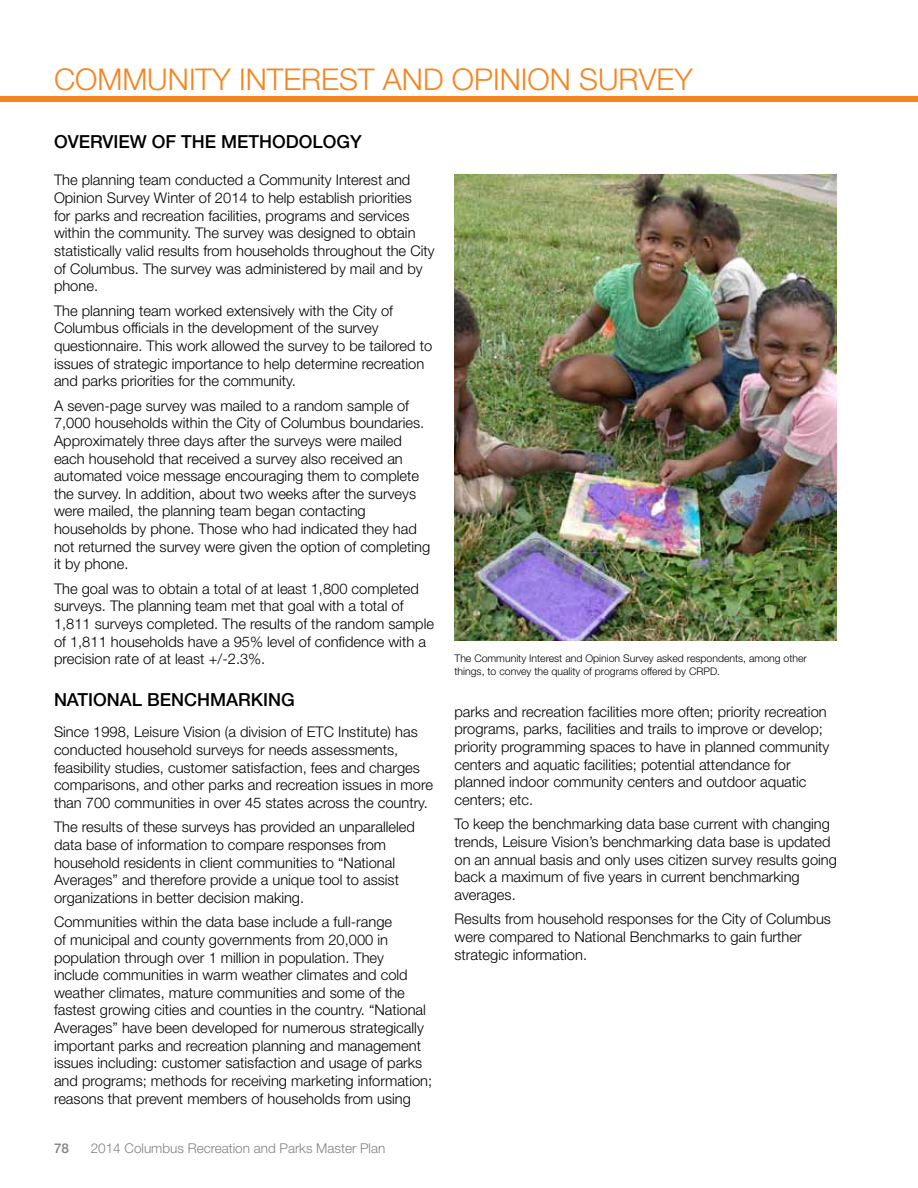
<style>
.page{position:relative;width:918px;height:1188px;background:#fff}
.page>*{position:absolute;margin:0;border:0;box-sizing:border-box;transform-origin:0 0}
.t1{font:300 30px "Helvetica Neue LT Std";color:#f48520}
.t2{font:500 18px "Helvetica Neue LT Std";color:#000}
.t3{font:300 14.7px/17.7px "Helvetica Neue LT Std";color:#000}
.t4{font:300 13.5px "Helvetica Neue LT Std";color:#808285}
.t5{font:500 13.5px "Helvetica Neue LT Std";color:#808285}
.t6{font:300 10.5px/12.6px "Helvetica Neue LT Std";color:#000}
</style>
<div class="page">
<div style="left:0;top:96px;width:918px;height:6px;background:#f48520"></div>
<img style="left:454px;top:175px;width:383px;height:466px">
<h1 class="t1" style="left:54px;top:61px;width:640px">COMMUNITY INTEREST AND OPINION SURVEY</h1>
<p class="t2" style="left:54px;top:131px;width:309px">OVERVIEW OF THE METHODOLOGY</p>
<p class="t3" style="left:54px;top:171px;width:382px">The planning team conducted a Community Interest and Opinion Survey Winter of 2014 to help establish priorities<br>for parks and recreation facilities, programs and services within the community. The survey was designed to obtain statistically valid results from households throughout the City of Columbus. The survey was administered by mail and by phone.</p>
<p class="t3" style="left:54px;top:301px;width:380px">The planning team worked extensively with the City of Columbus officials in the development of the survey questionnaire. This work allowed the survey to be tailored to issues of strategic importance to help determine recreation and parks priorities for the community.</p>
<p class="t3" style="left:54px;top:396px;width:378px">A seven-page survey was mailed to a random sample of 7,000 households within the City of Columbus boundaries.<br>Approximately three days after the surveys were mailed each household that received a survey also received an automated voice message encouraging them to complete the survey. In addition, about two weeks after the surveys were mailed, the planning team began contacting households by phone. Those who had indicated they had not returned the survey were given the option of completing it by phone.</p>
<p class="t3" style="left:54px;top:579px;width:382px">The goal was to obtain a total of at least 1,800 completed surveys. The planning team met that goal with a total of 1,811 surveys completed. The results of the random sample of 1,811 households have a 95% level of confidence with a precision rate of at least +/-2.3%.</p>
<p class="t2" style="left:54px;top:689px;width:242px">NATIONAL BENCHMARKING</p>
<p class="t3" style="left:54px;top:723px;width:381px">Since 1998, Leisure Vision (a division of ETC Institute) has conducted household surveys for needs assessments, feasibility studies, customer satisfaction, fees and charges comparisons, and other parks and recreation issues in more than 700 communities in over 45 states across the country.</p>
<p class="t3" style="left:54px;top:818px;width:363px">The results of these surveys has provided an unparalleled data base of information to compare responses from household residents in client communities to “National Averages” and therefore provide a unique tool to assist organizations in better decision making.</p>
<p class="t3" style="left:54px;top:913px;width:380px">Communities within the data base include a full-range<br>of municipal and county governments from 20,000 in population through over 1 million in population. They include communities in warm weather climates and cold weather climates, mature communities and some of the fastest growing cities and counties in the country. “National Averages” have been developed for numerous strategically important parks and recreation planning and management issues including: customer satisfaction and usage of parks and programs; methods for receiving marketing information; reasons that prevent members of households from using</p>
<p class="t5" style="left:54px;top:1140px;width:17px">78</p>
<p class="t4" style="left:91px;top:1140px;width:296px">2014 Columbus Recreation and Parks Master Plan</p>
<p class="t6" style="left:454px;top:652px;width:354px">The Community Interest and Opinion Survey asked respondents, among other things, to convey the quality of programs offered by CRPD.</p>
<p class="t3" style="left:455px;top:702px;width:376px">parks and recreation facilities more often; priority recreation programs, parks, facilities and trails to improve or develop; priority programming spaces to have in planned community centers and aquatic facilities; potential attendance for planned indoor community centers and outdoor aquatic centers; etc.</p>
<p class="t3" style="left:455px;top:815px;width:384px">To keep the benchmarking data base current with changing trends, Leisure Vision’s benchmarking data base is updated on an annual basis and only uses citizen survey results going back a maximum of five years in current benchmarking averages.</p>
<p class="t3" style="left:455px;top:910px;width:378px">Results from household responses for the City of Columbus were compared to National Benchmarks to gain further strategic information.</p>
</div>
